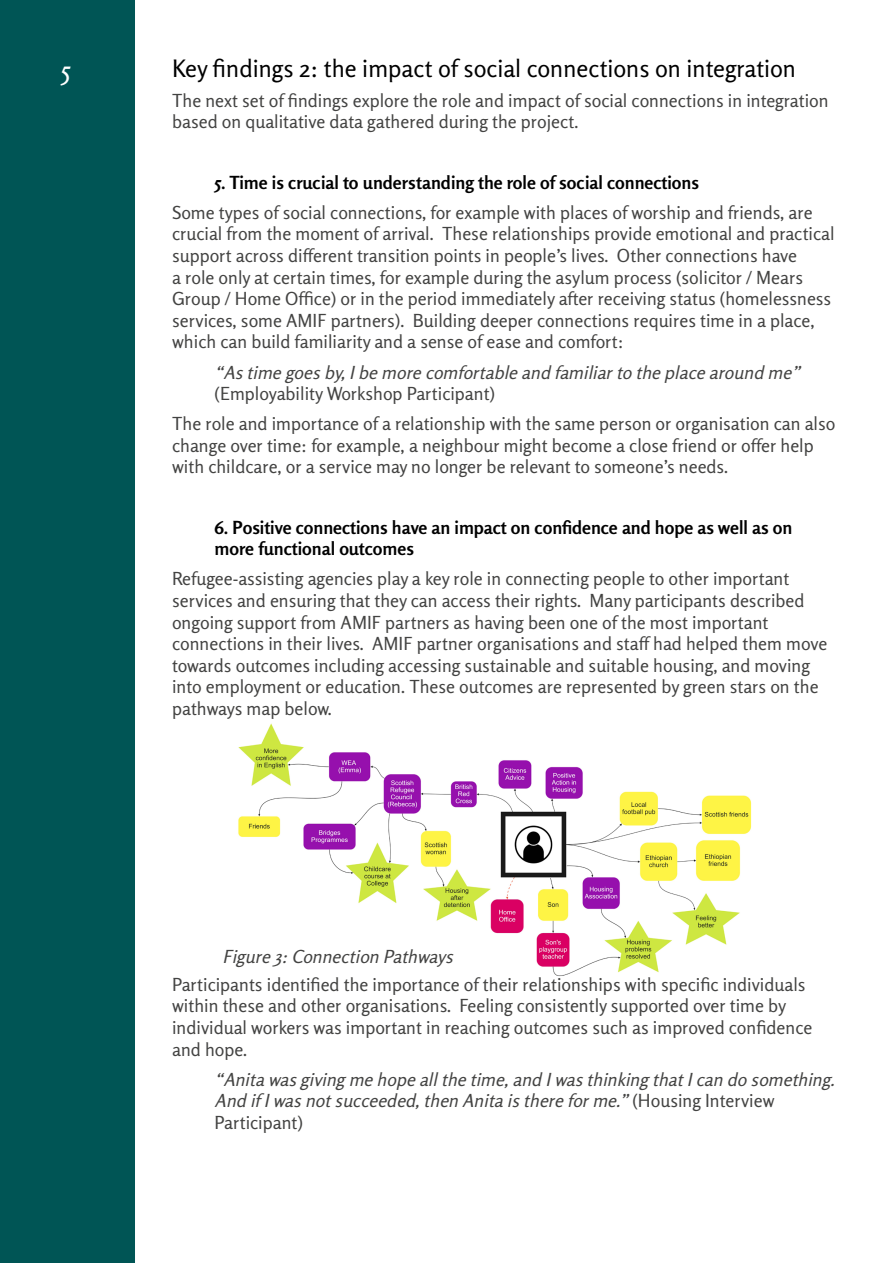
<style>
.page{position:relative;width:893px;height:1263px;background:#fff}
.page>*{position:absolute;margin:0;border:0;box-sizing:border-box;transform-origin:0 0}
.t1{font:27px "Rosario";color:#fff}
.t2{font:24px "Rosario";color:#000}
.t3{font:18px/21.6px "Rosario";color:#434342}
.t4{font:italic 18px/21.6px "Rosario";color:#434342}
.t5{font:700 18px/21.6px "Rosario";color:#000}
.s1{font-style:normal}
</style>
<div class="page">
<div style="left:0;top:0;width:135px;height:1263px;background:#055"></div>
<img style="left:238px;top:723px;width:514px;height:254px">
<h1 class="t1" style="left:61px;top:54px;width:12px">5</h1>
<h2 class="t2" style="left:172px;top:54px;width:625px">Key findings 2: the impact of social connections on integration</h2>
<p class="t3" style="left:172px;top:90px;width:658px">The next set of findings explore the role and impact of social connections in integration based on qualitative data gathered during the project.</p>
<p class="t5" style="left:215px;top:171px;width:486px">5. Time is crucial to understanding the role of social connections</p>
<p class="t3" style="left:172px;top:202px;width:664px">Some types of social connections, for example with places of worship and friends, are crucial from the moment of arrival. These relationships provide emotional and practical support across different transition points in people’s lives. Other connections have<br>a role only at certain times, for example during the asylum process (solicitor / Mears Group / Home Office) or in the period immediately after receiving status (homelessness services, some AMIF partners). Building deeper connections requires time in a place, which can build familiarity and a sense of ease and comfort:</p>
<p class="t4" style="left:215px;top:361px;width:592px">“Astime goesby,Ibe more comfortable and familiarto the place around me”</p>
<p class="t3" style="left:172px;top:379px;width:665px;line-height:30.2px;text-indent:43px">(Employability Workshop Participant)<br>The role and importance of a relationship with the same person or organisation can also</p>
<p class="t3" style="left:172px;top:435px;width:643px">change over time: for example, a neighbour might become a close friend or offer help with childcare, or a service may no longer be relevant to someone’s needs.</p>
<p class="t5" style="left:215px;top:516px;width:579px">6. Positive connections have an impact on confidence and hope as well as on more functional outcomes</p>
<p class="t3" style="left:172px;top:568px;width:657px">Refugee-assisting agencies play a key role in connecting people to other important services and ensuring that they can access their rights. Many participants described ongoing support from AMIF partners as having been one of the most important connections in their lives. AMIF partner organisations and staff had helped them move towards outcomes including accessing sustainable and suitable housing, and moving into employment or education. These outcomes are represented by green stars on the pathways map below.</p>
<p class="t4" style="left:223px;top:946px;width:236px">Figure 3 :Connection Pathways</p>
<p class="t3" style="left:172px;top:973px;width:642px">Participants identified the importance of their relationships with specific individuals within these and other organisations. Feeling consistently supported over time by individual workers was important in reaching outcomes such as improved confidence and hope.</p>
<p class="t4" style="left:215px;top:1068px;width:626px">“Anita wasgiving me hope allthe time,and Iwasthinking thatIcan do something.<br>And if Iwasnotsucceeded,then Anita isthere forme.” <span class="s1">( H o u s i n g I n t e r v i e w<br>Participant)</span></p>
</div>
